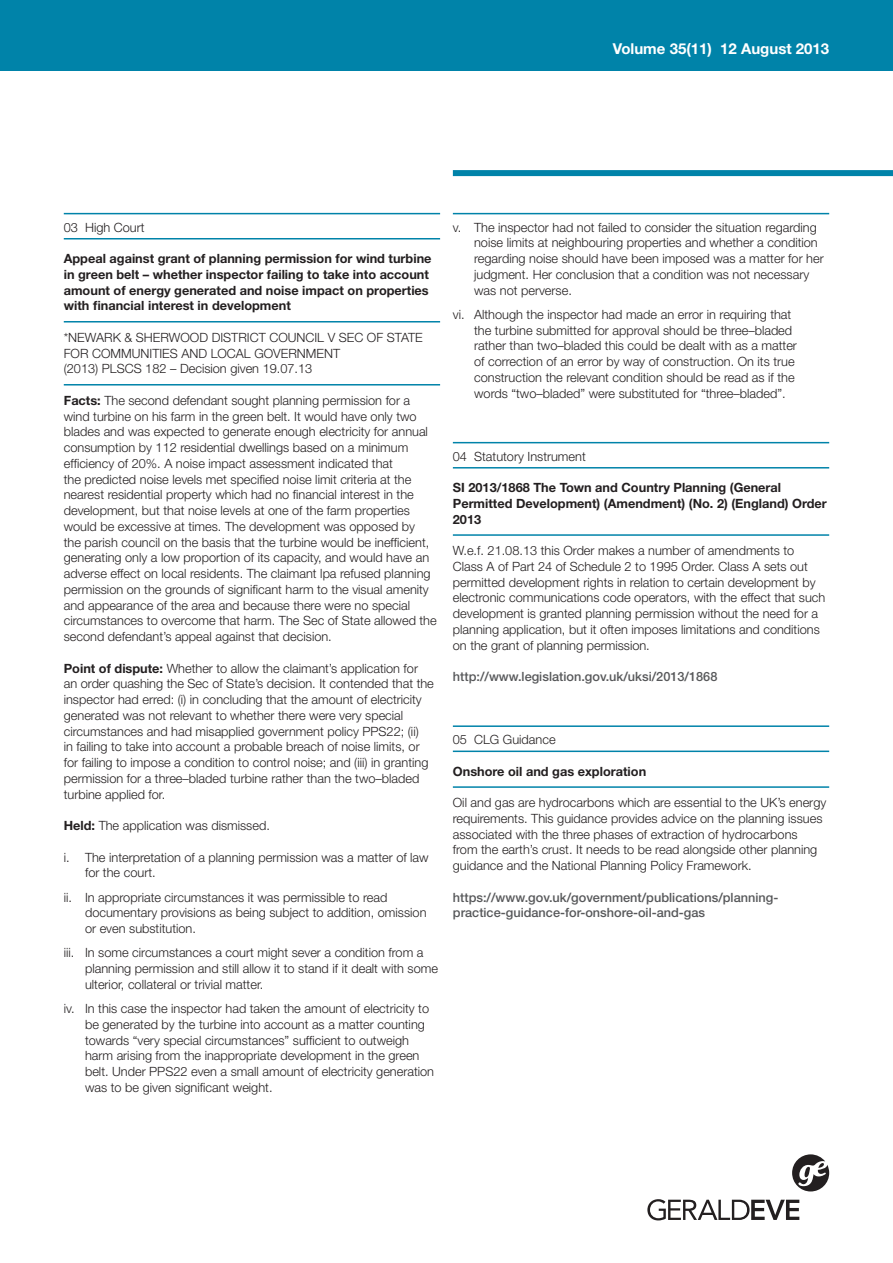
<style>
.page{position:relative;width:893px;height:1263px;background:#fff}
.page>*{position:absolute;margin:0;border:0;box-sizing:border-box;transform-origin:0 0}
.t1{font:700 15px "Helvetica Neue";color:#fff}
.t2{font:300 12.75px/15.8px "Helvetica Neue";color:#231f20}
.t3{font:700 12.75px/15.8px "Helvetica Neue";color:#231f20}
.t4{font:500 12.75px/15.8px "Helvetica Neue LT";color:#57585a}
.s1{font-weight:700}
</style>
<div class="page">
<div style="left:0;top:0;width:893px;height:70px;background:#0083a9"></div>
<svg style="left:792px;top:1154px;width:37px;height:37px"></svg>
<svg style="left:647px;top:1199px;width:152px;height:21px"></svg>
<div style="left:453px;top:170px;width:440px;height:6px;background:#0083a9"></div>
<hr style="left:64px;top:213px;width:376px;height:1px;background:#0083a9">
<hr style="left:64px;top:238px;width:376px;height:1px;background:#0083a9">
<hr style="left:64px;top:321px;width:376px;height:1px;background:#0083a9">
<hr style="left:64px;top:384px;width:376px;height:1px;background:#0083a9">
<hr style="left:453px;top:213px;width:376px;height:1px;background:#0083a9">
<hr style="left:453px;top:442px;width:376px;height:1px;background:#0083a9">
<hr style="left:453px;top:467px;width:376px;height:1px;background:#0083a9">
<hr style="left:453px;top:534px;width:376px;height:2px;background:#0083a9">
<hr style="left:453px;top:725px;width:376px;height:2px;background:#0083a9">
<hr style="left:453px;top:750px;width:376px;height:2px;background:#0083a9">
<hr style="left:453px;top:786px;width:376px;height:2px;background:#0083a9">
<p class="t1" style="left:613px;top:40px;width:218px">Volume 35(11) 12 August 2013</p>
<p class="t2" style="left:64px;top:219px;width:82px">03 High Court</p>
<p class="t3" style="left:64px;top:250px;width:369px">Appeal against grant of planning permission for wind turbine in green belt – whether inspector failing to take into account amount of energy generated and noise impact on properties with financial interest in development</p>
<p class="t2" style="left:64px;top:329px;width:361px">*NEWARK &amp; SHERWOOD DISTRICT COUNCIL V SEC OF STATE<br>FOR COMMUNITIES AND LOCAL GOVERNMENT<br>(2013) PLSCS 182 – Decision given 19.07.13</p>
<p class="t2" style="left:64px;top:392px;width:374px"><span class="s1">Facts:</span> The second defendant sought planning permission for a wind turbine on his farm in the green belt. It would have only two blades and was expected to generate enough electricity for annual consumption by 112 residential dwellings based on a minimum efficiency of 20%. A noise impact assessment indicated that<br>the predicted noise levels met specified noise limit criteria at the nearest residential property which had no financial interest in the development, but that noise levels at one of the farm properties would be excessive at times. The development was opposed by<br>the parish council on the basis that the turbine would be inefficient, generating only a low proportion of its capacity, and would have an adverse effect on local residents. The claimant lpa refused planning permission on the grounds of significant harm to the visual amenity and appearance of the area and because there were no special circumstances to overcome that harm. The Sec of State allowed the second defendant’s appeal against that decision.</p>
<p class="t2" style="left:64px;top:660px;width:372px"><span class="s1">Point of dispute:</span> Whether to allow the claimant’s application for an order quashing the Sec of State’s decision. It contended that the inspector had erred: (i) in concluding that the amount of electricity generated was not relevant to whether there were very special circumstances and had misapplied government policy PPS22; (ii)<br>in failing to take into account a probable breach of noise limits, or for failing to impose a condition to control noise; and (iii) in granting permission for a three–bladed turbine rather than the two–bladed turbine applied for.</p>
<p class="t2" style="left:64px;top:817px;width:208px"><span class="s1">Held:</span> The application was dismissed.</p>
<p class="t2" style="left:85px;top:849px;width:345px;text-indent:-21px">i. The interpretation of a planning permission was a matter of law for the court.</p>
<p class="t2" style="left:85px;top:889px;width:343px;text-indent:-21px">ii. In appropriate circumstances it was permissible to read documentary provisions as being subject to addition, omission or even substitution.</p>
<p class="t2" style="left:85px;top:945px;width:354px;text-indent:-21px">iii. In some circumstances a court might sever a condition from a planning permission and still allow it to stand if it dealt with some ulterior, collateral or trivial matter.</p>
<p class="t2" style="left:85px;top:1000px;width:351px;text-indent:-21px">iv. In this case the inspector had taken the amount of electricity to be generated by the turbine into account as a matter counting towards “very special circumstances” sufficient to outweigh harm arising from the inappropriate development in the green belt. Under PPS22 even a small amount of electricity generation was to be given significant weight.</p>
<p class="t2" style="left:474px;top:219px;width:351px;text-indent:-21px">v. The inspector had not failed to consider the situation regarding noise limits at neighbouring properties and whether a condition regarding noise should have been imposed was a matter for her judgment. Her conclusion that a condition was not necessary was not perverse.</p>
<p class="t2" style="left:474px;top:306px;width:324px;text-indent:-21px">vi. Although the inspector had made an error in requiring that the turbine submitted for approval should be three–bladed rather than two–bladed this could be dealt with as a matter of correction of an error by way of construction. On its true construction the relevant condition should be read as if the words “two–bladed” were substituted for “three–bladed”.</p>
<p class="t2" style="left:453px;top:448px;width:134px">04 Statutory Instrument</p>
<p class="t3" style="left:453px;top:479px;width:375px">SI 2013/1868 The Town and Country Planning (General<br>Permitted Development) (Amendment) (No. 2) (England) Order<br>2013</p>
<p class="t2" style="left:453px;top:542px;width:374px">W.e.f. 21.08.13 this Order makes a number of amendments to Class A of Part 24 of Schedule 2 to 1995 Order. Class A sets out permitted development rights in relation to certain development by electronic communications code operators, with the effect that such development is granted planning permission without the need for a planning application, but it often imposes limitations and conditions on the grant of planning permission.</p>
<p class="t4" style="left:453px;top:669px;width:266px">http://www.legislation.gov.uk/uksi/2013/1868</p>
<p class="t2" style="left:453px;top:731px;width:104px">05 CLG Guidance</p>
<p class="t3" style="left:453px;top:763px;width:195px">Onshore oil and gas exploration</p>
<p class="t2" style="left:453px;top:794px;width:375px">Oil and gas are hydrocarbons which are essential to the UK’s energy requirements. This guidance provides advice on the planning issues associated with the three phases of extraction of hydrocarbons<br>from the earth’s crust. It needs to be read alongside other planning guidance and the National Planning Policy Framework.</p>
<p class="t4" style="left:453px;top:889px;width:327px">https://www.gov.uk/government/publications/planning&shy;practice-guidance-for-onshore-oil-and-gas</p>
</div>
